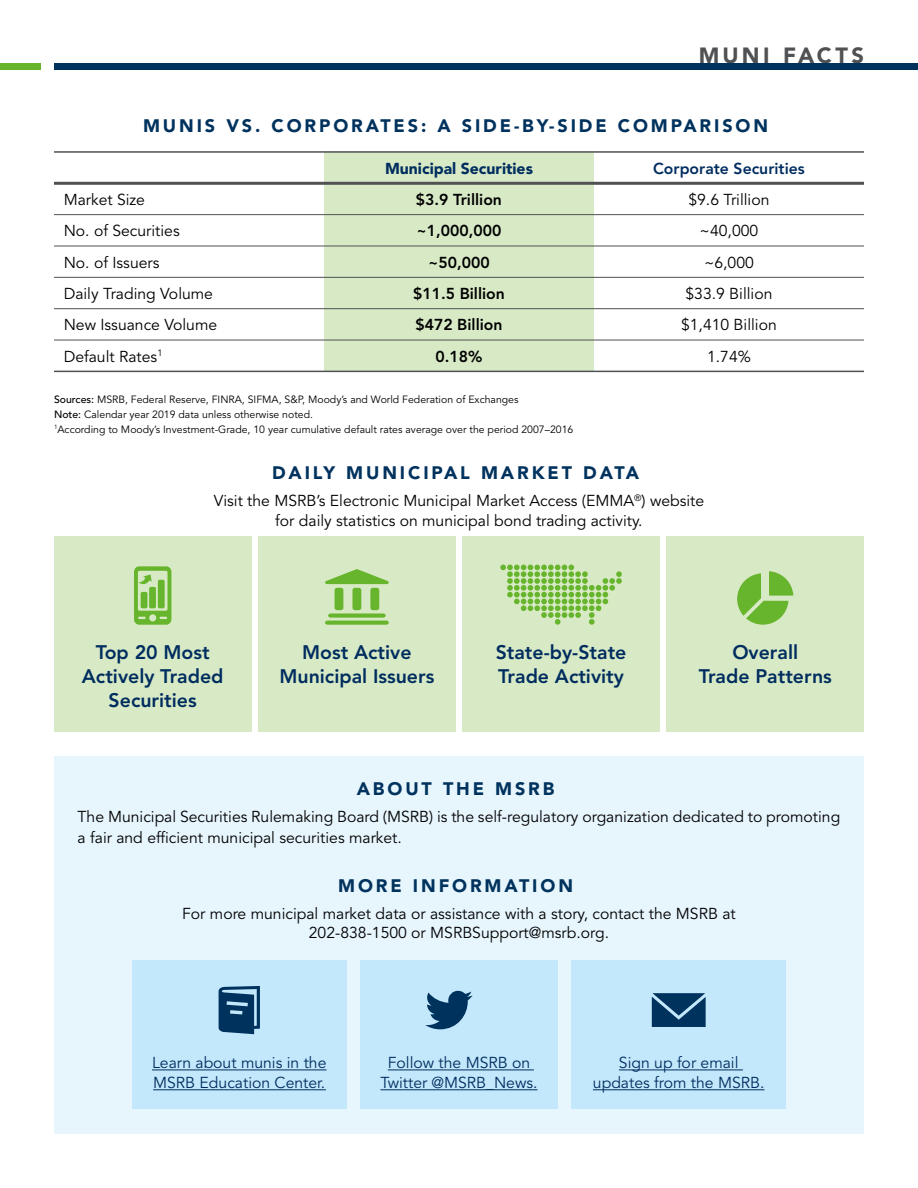
<style>
.page{position:relative;width:918px;height:1188px;background:#fff}
.page>*{position:absolute;margin:0;border:0;box-sizing:border-box;transform-origin:0 0}
.t1{font:900 21.9px "Avenir LT Std";letter-spacing:.145em;color:#505153}
.t2{font:800 19.5px/24px "Avenir LT Std";color:#002d5f;text-align:center}
.t3{font:900 18px "Avenir LT Std";letter-spacing:.16em;color:#00325e}
.t4{font:15.75px/20px "Avenir LT Std";color:#000;text-align:center}
.t5{font:15.75px/20px "Avenir LT Std";color:#002d5f;text-align:center}
.t6{font:800 15.75px "Avenir LT Std";color:#000}
.t7{font:900 15.75px "Avenir LT Std";color:#002d5f}
.t8{font:800 15.75px "Avenir LT Std";color:#002d5f}
.t9{font:10.5px/15px "Avenir LT Std";color:#000}
.s1{font-weight:500}
</style>
<div class="page">
<div style="left:54px;top:756px;width:810px;height:378px;background:#e7f5fd"></div>
<div style="left:324px;top:153px;width:270px;height:218px;background:#d8eac5"></div>
<hr style="left:54px;top:182px;width:270px;height:3px;background:#505153">
<hr style="left:324px;top:182px;width:270px;height:3px;background:#505153">
<hr style="left:594px;top:182px;width:270px;height:3px;background:#505153">
<hr style="left:54px;top:214px;width:270px;height:1px;background:#505153">
<hr style="left:324px;top:214px;width:270px;height:1px;background:#505153">
<hr style="left:594px;top:214px;width:270px;height:1px;background:#505153">
<hr style="left:54px;top:246px;width:270px;height:1px;background:#505153">
<hr style="left:324px;top:246px;width:270px;height:1px;background:#505153">
<hr style="left:594px;top:246px;width:270px;height:1px;background:#505153">
<hr style="left:54px;top:277px;width:270px;height:1px;background:#505153">
<hr style="left:324px;top:277px;width:270px;height:1px;background:#505153">
<hr style="left:594px;top:277px;width:270px;height:1px;background:#505153">
<hr style="left:54px;top:308px;width:270px;height:1px;background:#505153">
<hr style="left:324px;top:308px;width:270px;height:1px;background:#505153">
<hr style="left:594px;top:308px;width:270px;height:1px;background:#505153">
<hr style="left:54px;top:340px;width:270px;height:1px;background:#505153">
<hr style="left:324px;top:340px;width:270px;height:1px;background:#505153">
<hr style="left:594px;top:340px;width:270px;height:1px;background:#505153">
<hr style="left:54px;top:371px;width:270px;height:1px;background:#505153">
<hr style="left:324px;top:371px;width:270px;height:1px;background:#505153">
<hr style="left:594px;top:371px;width:270px;height:1px;background:#505153">
<hr style="left:54px;top:151px;width:270px;height:2px;background:#505153">
<hr style="left:324px;top:151px;width:270px;height:2px;background:#505153">
<hr style="left:594px;top:151px;width:270px;height:2px;background:#505153">
<div style="left:54px;top:64px;width:864px;height:6px;background:#00325e"></div>
<div style="left:0;top:64px;width:40px;height:6px;background:#67b52c"></div>
<div style="left:132px;top:960px;width:215px;height:148px;background:#c3e8fb"></div>
<hr style="left:152px;top:1070px;width:174px;height:1px;background:#002d5f">
<hr style="left:153px;top:1089px;width:173px;height:1px;background:#002d5f">
<div style="left:360px;top:960px;width:198px;height:148px;background:#c3e8fb"></div>
<hr style="left:388px;top:1070px;width:146px;height:1px;background:#002d5f">
<hr style="left:380px;top:1089px;width:158px;height:1px;background:#002d5f">
<div style="left:571px;top:960px;width:215px;height:148px;background:#c3e8fb"></div>
<hr style="left:619px;top:1070px;width:124px;height:1px;background:#002d5f">
<hr style="left:593px;top:1089px;width:172px;height:1px;background:#002d5f">
<svg style="left:425px;top:991px;width:48px;height:38px"></svg>
<svg style="left:219px;top:986px;width:41px;height:48px;background:#2a5a80"></svg>
<svg style="left:652px;top:993px;width:54px;height:34px;background:#194972"></svg>
<div style="left:54px;top:536px;width:197px;height:196px;background:#d8eac5"></div>
<div style="left:258px;top:536px;width:198px;height:196px;background:#d8eac5"></div>
<div style="left:462px;top:536px;width:198px;height:196px;background:#d8eac5"></div>
<div style="left:667px;top:536px;width:197px;height:196px;background:#d8eac5"></div>
<svg style="left:325px;top:569px;width:64px;height:56px"></svg>
<svg style="left:134px;top:566px;width:37px;height:59px"></svg>
<svg style="left:737px;top:571px;width:56px;height:54px"></svg>
<svg style="left:500px;top:565px;width:122px;height:60px"></svg>
<h1 class="t1" style="left:699px;top:43px;width:167px">MUNI FACTS</h1>
<p class="t3" style="left:143px;top:115px;width:627px">MUNIS VS. CORPORATES: A SIDE-BY-SIDE COMPARISON</p>
<p class="t7" style="left:385px;top:159px;width:149px">Municipal Securities</p>
<p class="t8" style="left:653px;top:159px;width:153px">Corporate Securities</p>
<p class="t4" style="left:64px;top:190px;width:83px">Market Size</p>
<p class="t6" style="left:416px;top:190px;width:88px">$3.9 Trillion</p>
<p class="t4" style="left:688px;top:190px;width:83px">$9.6 Trillion</p>
<p class="t4" style="left:64px;top:221px;width:118px">No. of Securities</p>
<p class="t6" style="left:416px;top:221px;width:87px">~1,000,000</p>
<p class="t4" style="left:700px;top:221px;width:60px">~40,000</p>
<p class="t4" style="left:64px;top:253px;width:97px">No. of Issuers</p>
<p class="t6" style="left:428px;top:253px;width:63px">~50,000</p>
<p class="t4" style="left:704px;top:253px;width:51px">~6,000</p>
<p class="t4" style="left:64px;top:284px;width:151px">Daily Trading Volume</p>
<p class="t6" style="left:413px;top:284px;width:93px">$11.5 Billion</p>
<p class="t4" style="left:686px;top:284px;width:88px">$33.9 Billion</p>
<p class="t4" style="left:64px;top:315px;width:155px">New Issuance Volume</p>
<p class="t6" style="left:415px;top:316px;width:89px">$472 Billion</p>
<p class="t4" style="left:681px;top:315px;width:97px">$1,410 Billion</p>
<p class="t4" style="left:64px;top:347px;width:100px">Default Rates<sup>1</sup></p>
<p class="t6" style="left:436px;top:347px;width:48px">0.18%</p>
<p class="t4" style="left:707px;top:347px;width:45px">1.74%</p>
<p class="t9" style="left:54px;top:392px;width:521px"><span class="s1">Sources:</span> MSRB, Federal Reserve, FINRA, SIFMA, S&amp;P, Moody’s and World Federation of Exchanges<br><span class="s1">Note:</span> Calendar year 2019 data unless otherwise noted.<br><sup>1</sup>According to Moody’s Investment-Grade, 10 year cumulative default rates average over the period 2007–2016</p>
<p class="t3" style="left:272px;top:462px;width:369px">DAILY MUNICIPAL MARKET DATA</p>
<p class="t4" style="left:214px;top:491px;width:492px">Visit the MSRB’s Electronic Municipal Market Access (EMMA<sup>®</sup>) website for daily statistics on municipal bond trading activity.</p>
<p class="t2" style="left:82px;top:640px;width:143px">Top 20 Most<br>Actively Traded<br>Securities</p>
<p class="t2" style="left:279px;top:640px;width:156px">Most Active<br>Municipal Issuers</p>
<p class="t2" style="left:496px;top:640px;width:132px;text-align:left">State-by-State<br>Trade Activity</p>
<p class="t2" style="left:699px;top:640px;width:135px">Overall<br>Trade Patterns</p>
<p class="t3" style="left:357px;top:778px;width:199px">ABOUT THE MSRB</p>
<p class="t4" style="left:78px;top:806px;width:764px;line-height:21.6px;text-align:left">The Municipal Securities Rulemaking Board (MSRB) is the self-regulatory organization dedicated to promoting a fair and efficient municipal securities market.</p>
<p class="t3" style="left:338px;top:875px;width:236px">MORE INFORMATION</p>
<p class="t4" style="left:182px;top:904px;width:555px">For more municipal market data or assistance with a story, contact the MSRB at<br>202-838-1500 or MSRBSupport@msrb.org.</p>
<p class="t5" style="left:152px;top:1053px;width:176px;text-align:left">Learn about munis in the<br>MSRB Education Center.</p>
<p class="t5" style="left:380px;top:1053px;width:159px">Follow the MSRB on<br>Twitter @MSRB_News.</p>
<p class="t5" style="left:593px;top:1053px;width:173px">Sign up for email updates from the MSRB.</p>
</div>
